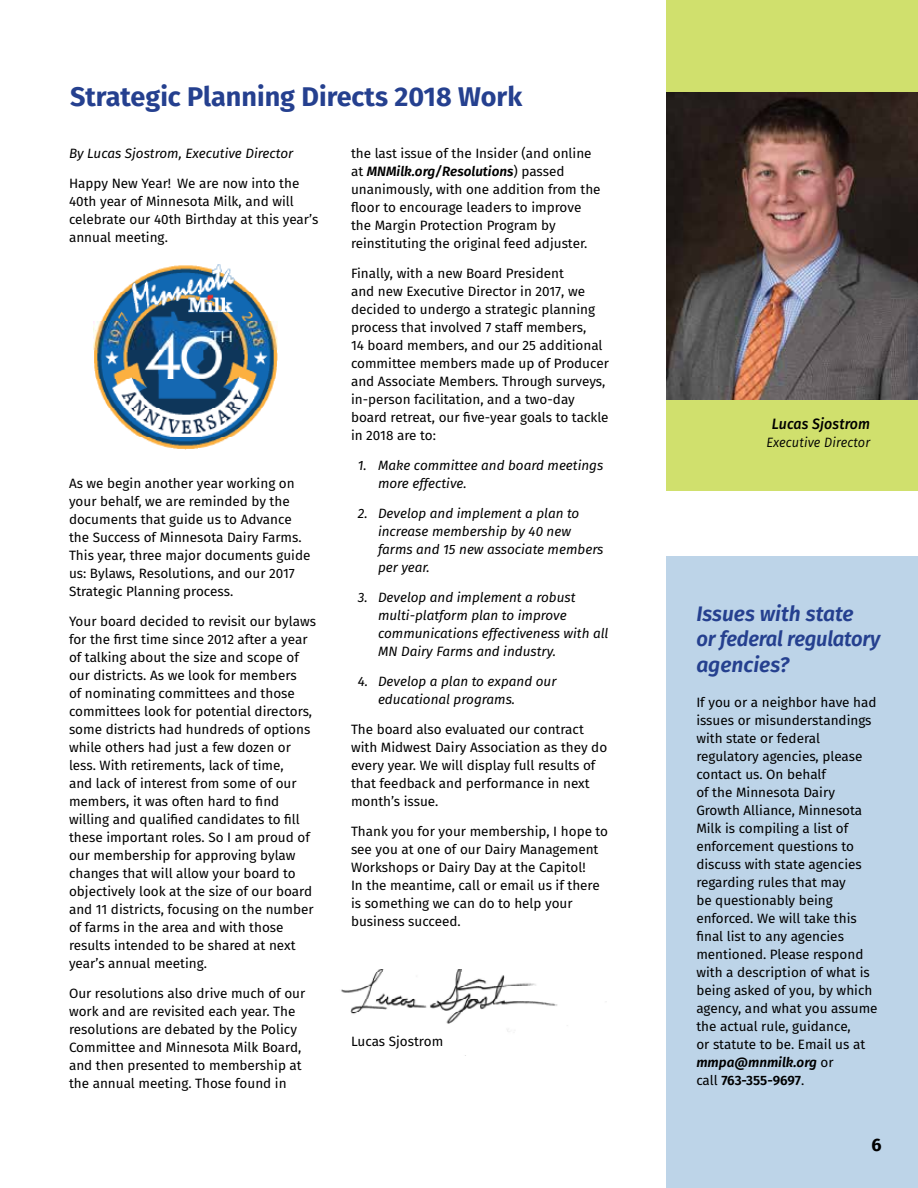
<style>
.page{position:relative;width:918px;height:1188px;background:#fff}
.page>*{position:absolute;margin:0;border:0;box-sizing:border-box;transform-origin:0 0}
.t1{font:700 27px "Fira Sans";color:#25408f}
.t2{font:italic 600 21px/25.5px "Fira Sans";letter-spacing:-.01em;color:#25408f}
.t3{font:600 18px "Fira Sans";color:#000}
.t4{font:700 18px "Fira Sans";color:#000}
.t5{font:italic 500 15px "Fira Sans";letter-spacing:.01em;color:#000;scale:.95 1}
.t6{font:13.5px/18px "Fira Sans";color:#000}
.t7{font:italic 13.5px/18px "Fira Sans";color:#000}
.t8{font:italic 13.5px "Fira Sans";letter-spacing:.01em;color:#000;scale:.95 1}
.s1{font-weight:600;font-style:italic}
.s2{font-weight:600}
</style>
<div class="page">
<div style="left:666px;top:556px;width:252px;height:632px;background:#bdd4e8"></div>
<img style="left:341px;top:969px;width:227px;height:87px">
<div style="left:666px;top:0;width:252px;height:490px;background:#d0e06d"></div>
<img style="left:666px;top:93px;width:252px;height:307px">
<img style="left:94px;top:264px;width:184px;height:185px">
<h1 class="t1" style="left:70px;top:74px;width:454px">Strategic Planning Directs 2018 Work</h1>
<p class="t6" style="left:351px;top:144px;width:251px">the last issue of the Insider (and online at <span class="s1">MNMilk.org/Resolutions</span>) passed unanimously, with one addition from the floor to encourage leaders to improve the Margin Protection Program by reinstituting the original feed adjuster.</p>
<p class="t6" style="left:351px;top:264px;width:259px">Finally, with a new Board President<br>and new Executive Director in 2017, we decided to undergo a strategic planning process that involved 7 staff members,<br>14 board members, and our 25 additional committee members made up of Producer and Associate Members. Through surveys, in-person facilitation, and a two-day board retreat, our five-year goals to tackle in 2018 are to:</p>
<p class="t7" style="left:378px;top:456px;width:227px;text-indent:-20px">1. Make committee and board meetings more effective.</p>
<p class="t7" style="left:378px;top:504px;width:227px;text-indent:-20px">2. Develop and implement a plan to increase membership by 40 new farms and 15 new associate members per year.</p>
<p class="t7" style="left:378px;top:588px;width:232px;text-indent:-20px">3. Develop and implement a robust multi-platform plan to improve communications effectiveness with all MN Dairy Farms and industry.</p>
<p class="t7" style="left:378px;top:672px;width:180px;text-indent:-20px">4. Develop a plan to expand our educational programs.</p>
<p class="t6" style="left:351px;top:720px;width:258px">The board also evaluated our contract with Midwest Dairy Association as they do every year. We will display full results of that feedback and performance in next month’s issue.</p>
<p class="t6" style="left:351px;top:822px;width:259px">Thank you for your membership, I hope to see you at one of our Dairy Management Workshops or Dairy Day at the Capitol!<br>In the meantime, call or email us if there is something we can do to help your business succeed.</p>
<p class="t7" style="left:69px;top:144px;width:226px">By Lucas Sjostrom, Executive Director</p>
<p class="t6" style="left:69px;top:174px;width:251px">Happy New Year! We are now into the<br>40th year of Minnesota Milk, and will celebrate our 40th Birthday at this year’s annual meeting.</p>
<p class="t6" style="left:69px;top:474px;width:243px">As we begin another year working on your behalf, we are reminded by the documents that guide us to Advance the Success of Minnesota Dairy Farms.<br>This year, three major documents guide us: Bylaws, Resolutions, and our 2017<br>Strategic Planning process.</p>
<p class="t6" style="left:69px;top:612px;width:249px">Your board decided to revisit our bylaws for the first time since 2012 after a year of talking about the size and scope of our districts. As we look for members<br>of nominating committees and those committees look for potential directors, some districts had hundreds of options while others had just a few dozen or less. With retirements, lack of time,<br>and lack of interest from some of our members, it was often hard to find willing and qualified candidates to fill these important roles. So I am proud of our membership for approving bylaw changes that will allow your board to objectively look at the size of our board and 11 districts, focusing on the number of farms in the area and with those results intended to be shared at next year’s annual meeting.</p>
<p class="t6" style="left:69px;top:984px;width:238px">Our resolutions also drive much of our work and are revisited each year. The resolutions are debated by the Policy Committee and Minnesota Milk Board, and then presented to membership at the annual meeting. Those found in</p>
<p class="t6" style="left:351px;top:1032px;width:94px">Lucas Sjostrom</p>
<p class="t5" style="left:772px;top:412px;width:105px">Lucas Sjostrom</p>
<p class="t8" style="left:766px;top:432px;width:111px">Executive Director</p>
<h2 class="t2" style="left:696px;top:599px;width:185px">Issues with state<br>or federal regulatory agencies?</h2>
<p class="t6" style="left:696px;top:693px;width:183px">If you or a neighbor have had issues or misunderstandings with state or federal regulatory agencies, please contact us. On behalf<br>of the Minnesota Dairy<br>Growth Alliance, Minnesota<br>Milk is compiling a list of enforcement questions to discuss with state agencies regarding rules that may<br>be questionably being enforced. We will take this final list to any agencies mentioned. Please respond with a description of what is being asked of you, by which agency, and what you assume the actual rule, guidance,<br>or statute to be. Email us at <span class="s1">mmpa@mnmilk.org</span> or<br>call <span class="s2">763-355-9697</span>.</p>
<h3 class="t4" style="left:872px;top:1130px;width:12px">6</h3>
<h3 class="t3" style="left:873px;top:1130px;width:10px">7</h3>
</div>
